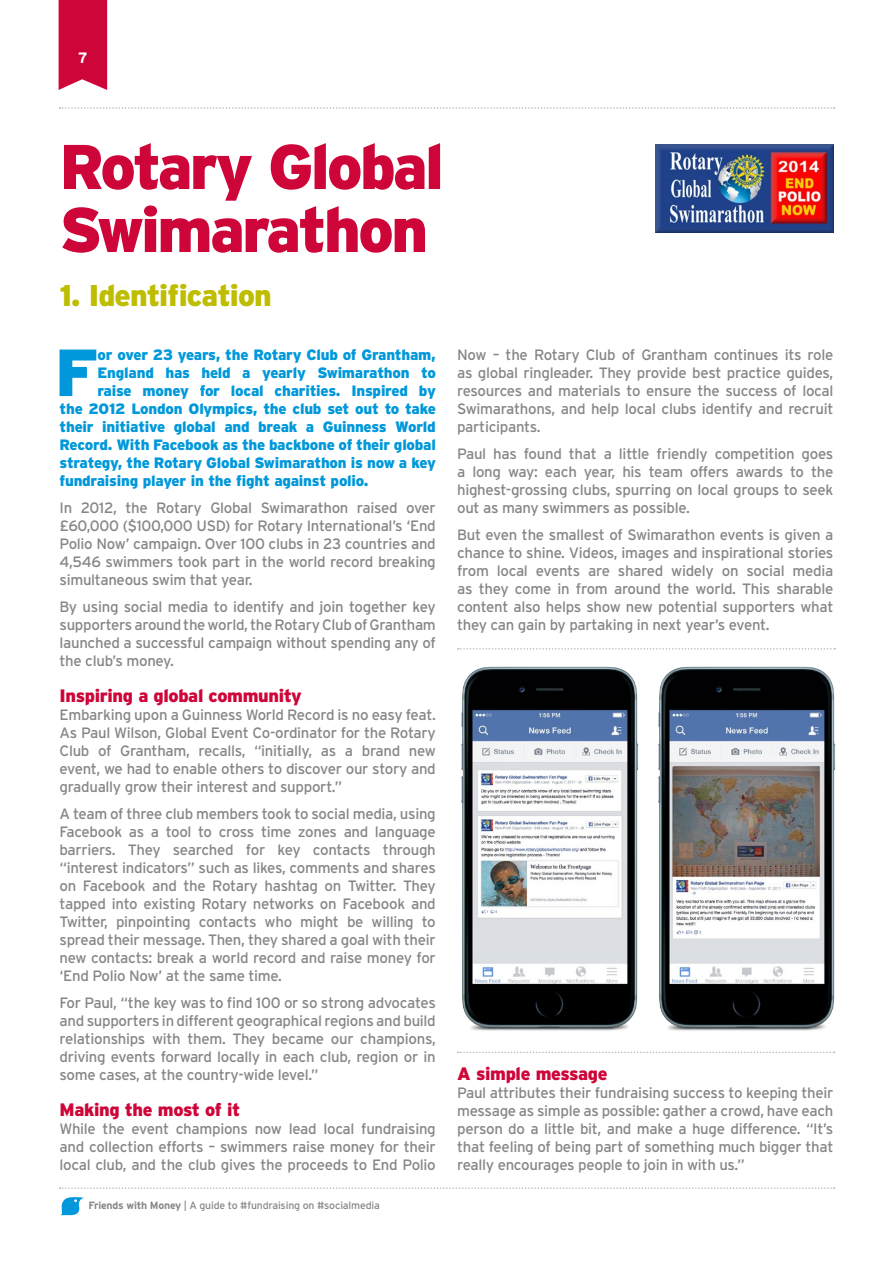
<style>
.page{position:relative;width:893px;height:1263px;background:#fff}
.page>*{position:absolute;margin:0;border:0;box-sizing:border-box;transform-origin:0 0}
.t1{font:900 66.45px "Interstate";color:#0098da}
.t2{font:900 63px/63px "Interstate";letter-spacing:-.045em;color:#ce0538}
.t3{font:900 30px "Interstate";letter-spacing:-.03em;color:#bebd00}
.t4{font:900 18px "Interstate";letter-spacing:-.02em;color:#ce0538}
.t5{font:15px/18px "Interstate";letter-spacing:-.02em;color:#878686;text-align:justify}
.t6{font:900 15px "Interstate";letter-spacing:-.015em;color:#0098da}
.t7{font:700 15px "Interstate";color:#fff}
.t8{font:10.5px "Interstate";letter-spacing:-.015em;color:#878686}
.s1{font-weight:700}
</style>
<div class="page">
<img style="left:656px;top:144px;width:177px;height:89px">
<img style="left:461px;top:666px;width:375px;height:365px">
<svg style="left:458px;top:648px;width:377px;height:2px"></svg>
<svg style="left:458px;top:1052px;width:376px;height:1px"></svg>
<svg style="left:60px;top:107px;width:774px;height:2px"></svg>
<svg style="left:60px;top:1187px;width:774px;height:2px"></svg>
<svg style="left:60px;top:1197px;width:24px;height:18px"></svg>
<div style="left:59px;top:0;width:48px;height:90px;background:#ce0538"></div>
<p class="t7" style="left:78px;top:49px;width:11px">7</p>
<h2 class="t2" style="left:60px;top:135px;width:386px">Rotary Global<br>Swimarathon</h2>
<h3 class="t3" style="left:60px;top:278px;width:214px">1. Identification</h3>
<h1 class="t1" style="left:55px;top:335px;width:45px">F</h1>
<p class="t6" style="left:98px;top:346px;width:340px">or over 23 years, the Rotary Club of Grantham,</p>
<p class="t6" style="left:98px;top:364px;width:340px">England has held a yearly Swimarathon to</p>
<p class="t6" style="left:98px;top:382px;width:340px">raise money for local charities. Inspired by</p>
<p class="t6" style="left:60px;top:400px;width:378px">the 2012 London Olympics, the club set out to take</p>
<p class="t6" style="left:60px;top:418px;width:378px">their initiative global and break a Guinness World</p>
<p class="t6" style="left:60px;top:436px;width:378px">Record. With Facebook as the backbone of their global</p>
<p class="t6" style="left:60px;top:454px;width:378px">strategy, the Rotary Global Swimarathon is now a key</p>
<p class="t6" style="left:60px;top:472px;width:311px">fundraising player in the fight against polio.</p>
<p class="t5" style="left:60px;top:499px;width:378px">In 2012, the Rotary Global Swimarathon raised over £60,000 ($100,000 USD) for Rotary International’s ‘End Polio Now’ campaign. Over 100 clubs in 23 countries and 4,546 swimmers took part in the world record breaking simultaneous swim that year.</p>
<p class="t5" style="left:60px;top:598px;width:378px">By using social media to identify and join together key supporters around the world, the Rotary Club of Grantham launched a successful campaign without spending any of the club’s money.</p>
<p class="t4" style="left:60px;top:685px;width:244px">Inspiring a global community</p>
<p class="t5" style="left:60px;top:706px;width:378px">Embarking upon a Guinness World Record is no easy feat.<br>As Paul Wilson, Global Event Co-ordinator for the Rotary Club of Grantham, recalls, “initially, as a brand new event, we had to enable others to discover our story and gradually grow their interest and support.”</p>
<p class="t5" style="left:60px;top:805px;width:378px">A team of three club members took to social media, using Facebook as a tool to cross time zones and language barriers. They searched for key contacts through “interest indicators” such as likes, comments and shares on Facebook and the Rotary hashtag on Twitter. They tapped into existing Rotary networks on Facebook and Twitter, pinpointing contacts who might be willing to spread their message. Then, they shared a goal with their new contacts: break a world record and raise money for ‘End Polio Now’ at the same time.</p>
<p class="t5" style="left:60px;top:994px;width:378px">For Paul, “the key was to find 100 or so strong advocates and supporters in different geographical regions and build relationships with them. They became our champions, driving events forward locally in each club, region or in some cases, at the country-wide level.”</p>
<p class="t4" style="left:60px;top:1099px;width:182px">Making the most of it</p>
<p class="t5" style="left:60px;top:1120px;width:378px">While the event champions now lead local fundraising and collection efforts – swimmers raise money for their local club, and the club gives the proceeds to End Polio</p>
<p class="t8" style="left:88px;top:1199px;width:293px"><span class="s1">Friends with Money</span> | A guide to #fundraising on #socialmedia</p>
<p class="t5" style="left:457px;top:346px;width:378px">Now – the Rotary Club of Grantham continues its role as global ringleader. They provide best practice guides, resources and materials to ensure the success of local Swimarathons, and help local clubs identify and recruit participants.</p>
<p class="t5" style="left:457px;top:445px;width:378px">Paul has found that a little friendly competition goes a long way: each year, his team offers awards to the highest-grossing clubs, spurring on local groups to seek out as many swimmers as possible.</p>
<p class="t5" style="left:457px;top:526px;width:378px">But even the smallest of Swimarathon events is given a chance to shine. Videos, images and inspirational stories from local events are shared widely on social media as they come in from around the world. This sharable content also helps show new potential supporters what they can gain by partaking in next year’s event.</p>
<p class="t4" style="left:457px;top:1063px;width:152px">A simple message</p>
<p class="t5" style="left:457px;top:1084px;width:378px">Paul attributes their fundraising success to keeping their message as simple as possible: gather a crowd, have each person do a little bit, and make a huge difference. “It’s that feeling of being part of something much bigger that really encourages people to join in with us.”</p>
</div>
